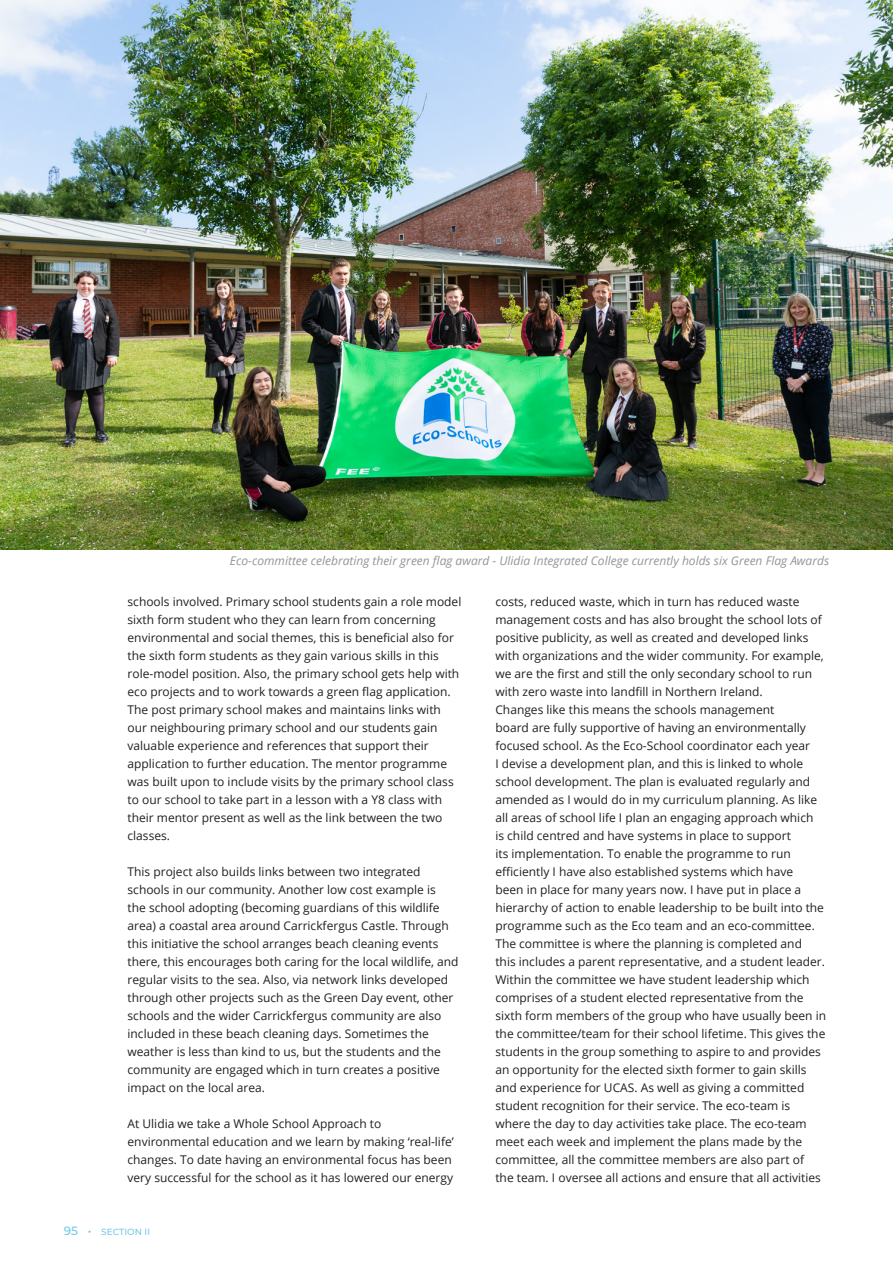
<style>
.page{position:relative;width:893px;height:1263px;background:#fff}
.page>*{position:absolute;margin:0;border:0;box-sizing:border-box;transform-origin:0 0}
.Paragraph_text{font:12px/18px "Open Sans";color:#231f20}
.Captions{font:italic 12px "Open Sans";color:#939598}
.t1{font:500 9px "Montserrat";color:#75c9e7}
.s1{font-size:12px}
</style>
<div class="page">
<img style="left:0;top:0;width:893px;height:550px">
<p class="Captions" style="left:230px;top:552px;width:601px">Eco-committee celebrating their green flag award - Ulidia Integrated College currently holds six Green Flag Awards</p>
<p class="Paragraph_text" style="left:128px;top:592px;width:335px">schools involved. Primary school students gain a role model sixth form student who they can learn from concerning environmental and social themes, this is beneficial also for the sixth form students as they gain various skills in this role-model position. Also, the primary school gets help with eco projects and to work towards a green flag application.<br>The post primary school makes and maintains links with our neighbouring primary school and our students gain valuable experience and references that support their application to further education. The mentor programme was built upon to include visits by the primary school class to our school to take part in a lesson with a Y8 class with their mentor present as well as the link between the two classes.</p>
<p class="Paragraph_text" style="left:128px;top:862px;width:333px">This project also builds links between two integrated schools in our community. Another low cost example is<br>the school adopting (becoming guardians of this wildlife area) a coastal area around Carrickfergus Castle. Through this initiative the school arranges beach cleaning events there, this encourages both caring for the local wildlife, and regular visits to the sea. Also, via network links developed through other projects such as the Green Day event, other schools and the wider Carrickfergus community are also included in these beach cleaning days. Sometimes the weather is less than kind to us, but the students and the community are engaged which in turn creates a positive impact on the local area.</p>
<p class="Paragraph_text" style="left:128px;top:1114px;width:328px">At Ulidia we take a Whole School Approach to environmental education and we learn by making ‘real-life’ changes. To date having an environmental focus has been very successful for the school as it has lowered our energy</p>
<p class="t1" style="left:64px;top:1225px;width:88px"><span class="s1">95 •</span> SECTION II</p>
<p class="Paragraph_text" style="left:495px;top:592px;width:330px">costs, reduced waste, which in turn has reduced waste management costs and has also brought the school lots of positive publicity, as well as created and developed links with organizations and the wider community. For example, we are the first and still the only secondary school to run with zero waste into landfill in Northern Ireland.</p>
<p class="Paragraph_text" style="left:495px;top:700px;width:332px">Changes like this means the schools management<br>board are fully supportive of having an environmentally focused school. As the Eco-School coordinator each year<br>I devise a development plan, and this is linked to whole school development. The plan is evaluated regularly and amended as I would do in my curriculum planning. As like all areas of school life I plan an engaging approach which<br>is child centred and have systems in place to support<br>its implementation. To enable the programme to run efficiently I have also established systems which have<br>been in place for many years now. I have put in place a hierarchy of action to enable leadership to be built into the programme such as the Eco team and an eco-committee.<br>The committee is where the planning is completed and<br>this includes a parent representative, and a student leader.<br>Within the committee we have student leadership which comprises of a student elected representative from the sixth form members of the group who have usually been in the committee/team for their school lifetime. This gives the students in the group something to aspire to and provides an opportunity for the elected sixth former to gain skills and experience for UCAS. As well as giving a committed student recognition for their service. The eco-team is where the day to day activities take place. The eco-team meet each week and implement the plans made by the committee, all the committee members are also part of<br>the team. I oversee all actions and ensure that all activities</p>
</div>
